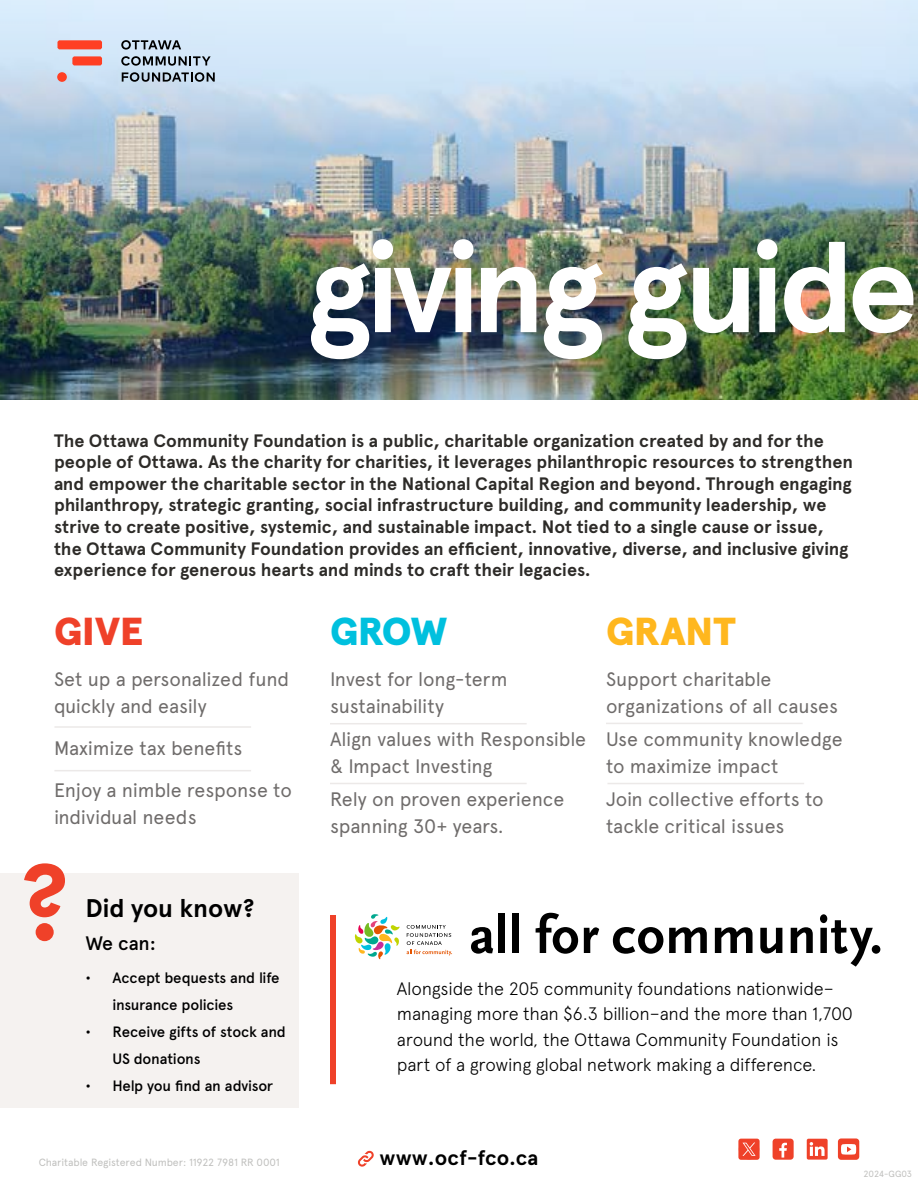
<style>
.page{position:relative;width:918px;height:1188px;background:#fff}
.page>*{position:absolute;margin:0;border:0;box-sizing:border-box;transform-origin:0 0}
.t1{font:700 127.5px "Apercu Pro";letter-spacing:-.05em;color:#fff}
.t2{font:700 108.9px "Apercu Pro";color:#ef4129}
.t3{font:900 39px "Apercu Pro";letter-spacing:-.01em;color:#ffb71e}
.t4{font:900 39px "Apercu Pro";color:#ef4129}
.t5{font:900 39px "Apercu Pro";color:#00c0de}
.t6{font:700 25.5px "Apercu Pro";letter-spacing:-.005em;color:#000}
.t7{font:700 21px "Apercu Pro";letter-spacing:.005em;color:#000}
.t8{font:19.5px/27px "Apercu Pro";letter-spacing:-.01em;color:#6f6c6b}
.t9{font:500 19.5px "Apercu Pro";color:#000}
.t10{font:700 18px/21.6px "Apercu Pro";letter-spacing:-.005em;color:#2d2b28}
.t11{font:300 18px/25.5px "Apercu Pro";letter-spacing:-.015em;color:#000}
.t12{font:500 15px/27px "Apercu Pro";letter-spacing:-.015em;color:#000}
.t13{font:10.5px "Apercu Pro";letter-spacing:-.01em;color:#c0c0be}
.t14{font:9px "Apercu Pro";letter-spacing:-.01em;color:#c0c0be}
</style>
<div class="page">
<img style="left:0;top:0;width:918px;height:400px">
<svg style="left:57px;top:40px;width:45px;height:9px"></svg>
<svg style="left:72px;top:56px;width:30px;height:9px"></svg>
<div style="left:57px;top:72px;width:10px;height:10px;background:#ff3f23;border-radius:50%"></div>
<svg style="left:121px;top:40px;width:60px;height:10px"></svg>
<svg style="left:121px;top:56px;width:90px;height:10px"></svg>
<svg style="left:122px;top:72px;width:93px;height:10px"></svg>
<svg style="left:358px;top:1151px;width:16px;height:16px"></svg>
<hr style="left:606px;top:723px;width:197px;height:1px;background:#ece9e8">
<hr style="left:330px;top:783px;width:197px;height:1px;background:#ece9e8">
<svg style="left:355px;top:914px;width:45px;height:45px"></svg>
<svg style="left:407px;top:925px;width:45px;height:31px"></svg>
<svg style="left:471px;top:927px;width:22px;height:27px"></svg>
<div style="left:499px;top:913px;width:6px;height:40px;background:#000"></div>
<div style="left:512px;top:913px;width:7px;height:40px;background:#000"></div>
<svg style="left:536px;top:913px;width:42px;height:41px"></svg>
<svg style="left:584px;top:927px;width:15px;height:26px"></svg>
<svg style="left:613px;top:927px;width:50px;height:27px"></svg>
<svg style="left:669px;top:927px;width:38px;height:26px"></svg>
<svg style="left:715px;top:927px;width:38px;height:26px"></svg>
<svg style="left:760px;top:928px;width:22px;height:25px"></svg>
<svg style="left:791px;top:927px;width:22px;height:26px"></svg>
<svg style="left:820px;top:914px;width:53px;height:53px"></svg>
<div style="left:872px;top:945px;width:8px;height:9px;background:#000;border-radius:50%"></div>
<div style="left:0;top:873px;width:299px;height:235px;background:#f5f2f0"></div>
<div style="left:330px;top:915px;width:6px;height:169px;background:#ef4129"></div>
<hr style="left:330px;top:723px;width:197px;height:1px;background:#ece9e8">
<hr style="left:608px;top:783px;width:196px;height:1px;background:#ece9e8">
<hr style="left:54px;top:726px;width:197px;height:2px;background:#ece9e8">
<hr style="left:54px;top:770px;width:197px;height:1px;background:#ece9e8">
<svg style="left:738px;top:1139px;width:22px;height:21px"></svg>
<svg style="left:739px;top:1139px;width:20px;height:20px"></svg>
<div style="left:773px;top:1139px;width:21px;height:21px;background:#ef4129;border-radius:3px"></div>
<svg style="left:779px;top:1143px;width:8px;height:15px"></svg>
<svg style="left:807px;top:1139px;width:21px;height:21px"></svg>
<div style="left:838px;top:1138px;width:21px;height:22px;background:#ef4129;border-radius:3px"></div>
<svg style="left:841px;top:1144px;width:15px;height:11px"></svg>
<h1 class="t1" style="left:306px;top:191px;width:613px">giving guide</h1>
<p class="t10" style="left:54px;top:428px;width:801px">The Ottawa Community Foundation is a public, charitable organization created by and for the people of Ottawa. As the charity for charities, it leverages philanthropic resources to strengthen and empower the charitable sector in the National Capital Region and beyond. Through engaging philanthropy, strategic granting, social infrastructure building, and community leadership, we strive to create positive, systemic, and sustainable impact. Not tied to a single cause or issue, the Ottawa Community Foundation provides an efficient, innovative, diverse, and inclusive giving experience for generous hearts and minds to craft their legacies.</p>
<h3 class="t4" style="left:54px;top:602px;width:91px">GIVE</h3>
<p class="t8" style="left:54px;top:664px;width:237px">Set up a personalized fund quickly and easily</p>
<p class="t8" style="left:54px;top:725px;width:239px;line-height:42px">Maximize tax benefits<br>Enjoy a nimble response to</p>
<p class="t8" style="left:54px;top:802px;width:144px">individual needs</p>
<h2 class="t2" style="left:20px;top:820px;width:52px">?</h2>
<h3 class="t6" style="left:86px;top:889px;width:170px">Did you know?</h3>
<p class="t9" style="left:86px;top:929px;width:72px">We can:</p>
<p class="t12" style="left:112px;top:963px;width:169px;text-indent:-27px">• Accept bequests and life insurance policies</p>
<p class="t12" style="left:112px;top:1017px;width:175px;text-indent:-27px">• Receive gifts of stock and<br>US donations</p>
<p class="t12" style="left:86px;top:1071px;width:189px">• Help you find an advisor</p>
<p class="t13" style="left:39px;top:1154px;width:243px">Charitable Registered Number: 11922 7981 RR 0001</p>
<h3 class="t5" style="left:330px;top:602px;width:119px">GROW</h3>
<p class="t8" style="left:330px;top:664px;width:179px">Invest for long-term sustainability</p>
<p class="t8" style="left:330px;top:724px;width:258px">Align values with Responsible &amp; Impact Investing</p>
<p class="t8" style="left:330px;top:784px;width:236px">Rely on proven experience spanning 30+ years.</p>
<h3 class="t3" style="left:606px;top:602px;width:131px">GRANT</h3>
<p class="t8" style="left:606px;top:664px;width:234px">Support charitable organizations of all causes</p>
<p class="t8" style="left:606px;top:724px;width:238px">Use community knowledge to maximize impact</p>
<p class="t8" style="left:606px;top:784px;width:219px">Join collective efforts to tackle critical issues</p>
<p class="t11" style="left:397px;top:974px;width:458px">Alongside the 205 community foundations nationwide– managing more than $6.3 billion–and the more than 1,700 around the world, the Ottawa Community Foundation is part of a growing global network making a difference.</p>
<p class="t7" style="left:380px;top:1142px;width:160px">www.ocf-fco.ca</p>
<p class="t14" style="left:864px;top:1167px;width:50px">2024-GG03</p>
</div>
